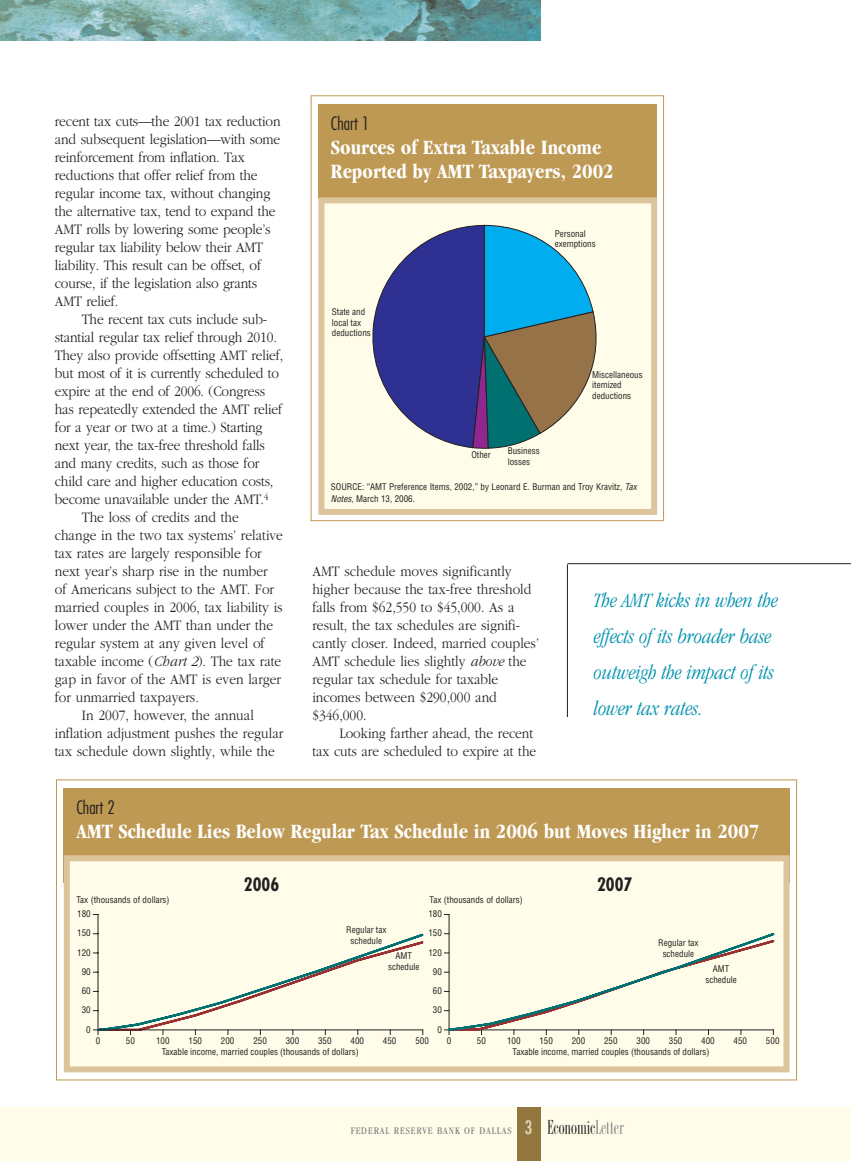
<style>
.page{position:relative;width:851px;height:1161px;background:#fff}
.page>*{position:absolute;margin:0;border:0;box-sizing:border-box;transform-origin:0 0}
.t1{font:700 condensed 21px/24px "Garamond";color:#fff}
.t2{font:italic 300 condensed 21px/36px "Garamond";color:#0091ad}
.t3{font:condensed 21px "AT Torino";color:#231f20}
.t4{font:300 condensed 18px "Futura";color:#231f20}
.t5{font:700 condensed 18px "Futura";color:#231f20}
.t6{font:500 condensed 18px "Futura";color:#e8dbc1}
.t7{font:300 15px/18px "Garamond";letter-spacing:-.005em;color:#231f20;scale:.9 1}
.t8{font:condensed 10.5px "Garamond";letter-spacing:.09em;color:#808285}
.t9{font:condensed 9px/10.8px "Helvetica";color:#231f20}
.s1{font-style:italic}
.s2{color:#808285}
</style>
<div class="page">
<img style="left:0;top:0;width:540px;height:40px">
<div style="left:0;top:1107px;width:850px;height:54px;background:#fffde9"></div>
<div style="left:517px;top:1108px;width:23px;height:53px;background:#92773e"></div>
<div style="left:311px;top:95px;width:353px;height:426px;border:1px solid #be9954"></div>
<div style="left:318px;top:104px;width:339px;height:94px;background:#be9954"></div>
<div style="left:321px;top:200px;width:333px;height:312px;background:#fffde9"></div>
<div style="left:318px;top:197px;width:339px;height:318px;border:6px solid #dcc59c"></div>
<svg style="left:372px;top:225px;width:225px;height:224px"></svg>
<div style="left:64px;top:788px;width:725px;height:94px;background:#be9954"></div>
<div style="left:67px;top:858px;width:719px;height:211px;background:#fffde9"></div>
<div style="left:64px;top:855px;width:725px;height:217px;border:6px solid #dcc59c"></div>
<hr style="left:98px;top:914px;width:1px;height:116px;background:#231f20">
<svg style="left:93px;top:933px;width:330px;height:102px"></svg>
<hr style="left:98px;top:1030px;width:325px;height:1px;background:#231f20">
<hr style="left:448px;top:914px;width:1px;height:116px;background:#231f20">
<svg style="left:444px;top:933px;width:330px;height:102px"></svg>
<hr style="left:567px;top:563px;width:283px;height:1px;background:#231f20">
<hr style="left:567px;top:564px;width:1px;height:153px;background:#231f20">
<p class="t7" style="left:55px;top:113px;width:252px">recent tax cuts—the 2001 tax reduction and subsequent legislation—with some reinforcement from inflation. Tax reductions that offer relief from the regular income tax, without changing the alternative tax, tend to expand the AMT rolls by lowering some people’s regular tax liability below their AMT liability. This result can be offset, of course, if the legislation also grants AMT relief.</p>
<p class="t7" style="left:82px;top:311px;width:207px">The recent tax cuts include sub-</p>
<p class="t7" style="left:55px;top:329px;width:248px">stantial regular tax relief through 2010.</p>
<p class="t7" style="left:55px;top:347px;width:255px">They also provide offsetting AMT relief,</p>
<p class="t7" style="left:55px;top:365px;width:250px">but most of it is currently scheduled to</p>
<p class="t7" style="left:55px;top:383px;width:235px">expire at the end of 2006. (Congress</p>
<p class="t7" style="left:55px;top:401px;width:254px">has repeatedly extended the AMT relief</p>
<p class="t7" style="left:55px;top:419px;width:232px">for a year or two at a time.) Starting</p>
<p class="t7" style="left:55px;top:437px;width:235px">next year, the tax-free threshold falls</p>
<p class="t7" style="left:55px;top:455px;width:229px">and many credits, such as those for</p>
<p class="t7" style="left:55px;top:473px;width:244px">child care and higher education costs,</p>
<p class="t7" style="left:55px;top:491px;width:239px">become unavailable under the AMT.<sup>4</sup></p>
<p class="t7" style="left:82px;top:509px;width:176px">The loss of credits and the</p>
<p class="t7" style="left:55px;top:527px;width:255px">change in the two tax systems’ relative</p>
<p class="t7" style="left:55px;top:545px;width:231px">tax rates are largely responsible for</p>
<p class="t7" style="left:55px;top:563px;width:238px">next year’s sharp rise in the number</p>
<p class="t7" style="left:55px;top:581px;width:245px">of Americans subject to the AMT. For</p>
<p class="t7" style="left:55px;top:599px;width:254px">married couples in 2006, tax liability is</p>
<p class="t7" style="left:55px;top:617px;width:244px">lower under the AMT than under the</p>
<p class="t7" style="left:55px;top:635px;width:234px">regular system at any given level of</p>
<p class="t7" style="left:55px;top:653px;width:253px">taxable income (<span class="s1">Chart 2</span>). The tax rate</p>
<p class="t7" style="left:55px;top:671px;width:253px">gap in favor of the AMT is even larger</p>
<p class="t7" style="left:55px;top:689px;width:161px">for unmarried taxpayers.</p>
<p class="t7" style="left:82px;top:707px;width:192px">In 2007, however, the annual</p>
<p class="t7" style="left:55px;top:725px;width:255px">inflation adjustment pushes the regular</p>
<p class="t7" style="left:55px;top:743px;width:246px">tax schedule down slightly, while the</p>
<p class="t4" style="left:331px;top:116px;width:40px">Chart 1</p>
<h1 class="t1" style="left:331px;top:137px;width:284px">Sources of Extra Taxable Income<br>Reported by AMT Taxpayers, 2002</h1>
<p class="t9" style="left:332px;top:307px;width:40px">State and local tax deductions</p>
<p class="t9" style="left:554px;top:229px;width:42px">Personal exemptions</p>
<p class="t9" style="left:471px;top:450px;width:21px">Other</p>
<p class="t9" style="left:507px;top:446px;width:33px">Business losses</p>
<p class="t9" style="left:592px;top:370px;width:52px">Miscellaneous itemized deductions</p>
<p class="t9" style="left:331px;top:482px;width:309px;line-height:12px">SOURCE: “AMT Preference Items, 2002,” by Leonard E. Burman and Troy Kravitz, <span class="s1">Tax<br>Notes</span>, March 13, 2006.</p>
<p class="t7" style="left:312px;top:564px;width:253px">AMT schedule moves significantly higher because the tax-free threshold falls from $62,550 to $45,000. As a result, the tax schedules are signifi&shy;cantly closer. Indeed, married couples’ AMT schedule lies slightly <span class="s1">above</span> the regular tax schedule for taxable incomes between $290,000 and $346,000.</p>
<p class="t7" style="left:312px;top:726px;width:250px;text-align:right">Looking farther ahead, the recent<br>tax cuts are scheduled to expire at the</p>
<h1 class="t2" style="left:593px;top:584px;width:186px">The AMT kicks in when the effects of its broader base outweigh the impact of its lower tax rates.</h1>
<p class="t4" style="left:76px;top:800px;width:40px">Chart 2</p>
<h1 class="t1" style="left:76px;top:821px;width:684px">AMT Schedule Lies Below Regular Tax Schedule in 2006 but Moves Higher in 2007</h1>
<p class="t5" style="left:244px;top:876px;width:37px">2006</p>
<p class="t5" style="left:597px;top:876px;width:37px">2007</p>
<p class="t9" style="left:76px;top:895px;width:95px">Tax (thousands of dollars)</p>
<p class="t9" style="left:429px;top:895px;width:95px">Tax (thousands of dollars)</p>
<p class="t9" style="left:77px;top:909px;width:15px">180</p>
<p class="t9" style="left:428px;top:909px;width:15px">180</p>
<p class="t9" style="left:77px;top:929px;width:15px">150</p>
<p class="t9" style="left:77px;top:948px;width:15px">120</p>
<p class="t9" style="left:82px;top:967px;width:10px">90</p>
<p class="t9" style="left:346px;top:925px;width:42px;text-align:center">Regular tax schedule</p>
<p class="t9" style="left:388px;top:951px;width:33px;text-align:center">AMT schedule</p>
<p class="t9" style="left:428px;top:929px;width:15px">150</p>
<p class="t9" style="left:428px;top:948px;width:15px">120</p>
<p class="t9" style="left:433px;top:967px;width:10px">90</p>
<p class="t9" style="left:658px;top:938px;width:42px;text-align:center">Regular tax schedule</p>
<p class="t9" style="left:705px;top:964px;width:33px;text-align:center">AMT schedule</p>
<p class="t9" style="left:82px;top:986px;width:10px">60</p>
<p class="t9" style="left:433px;top:986px;width:10px">60</p>
<p class="t9" style="left:82px;top:1005px;width:10px">30</p>
<p class="t9" style="left:433px;top:1005px;width:10px">30</p>
<p class="t9" style="left:86px;top:1025px;width:6px">0</p>
<p class="t9" style="left:437px;top:1025px;width:6px">0</p>
<p class="t9" style="left:96px;top:1036px;width:6px">0</p>
<p class="t9" style="left:126px;top:1036px;width:10px">50</p>
<p class="t9" style="left:156px;top:1036px;width:15px">100</p>
<p class="t9" style="left:188px;top:1036px;width:15px">150</p>
<p class="t9" style="left:221px;top:1036px;width:15px">200</p>
<p class="t9" style="left:253px;top:1036px;width:15px">250</p>
<p class="t9" style="left:286px;top:1036px;width:15px">300</p>
<p class="t9" style="left:318px;top:1036px;width:15px">350</p>
<p class="t9" style="left:350px;top:1036px;width:15px">400</p>
<p class="t9" style="left:383px;top:1036px;width:15px">450</p>
<p class="t9" style="left:415px;top:1036px;width:15px">500</p>
<p class="t9" style="left:162px;top:1047px;width:199px">Taxable income, married couples (thousands of dollars)</p>
<p class="t9" style="left:447px;top:1036px;width:6px">0</p>
<p class="t9" style="left:477px;top:1036px;width:10px">50</p>
<p class="t9" style="left:507px;top:1036px;width:15px">100</p>
<p class="t9" style="left:539px;top:1036px;width:15px">150</p>
<p class="t9" style="left:571px;top:1036px;width:15px">200</p>
<p class="t9" style="left:604px;top:1036px;width:15px">250</p>
<p class="t9" style="left:636px;top:1036px;width:15px">300</p>
<p class="t9" style="left:669px;top:1036px;width:15px">350</p>
<p class="t9" style="left:701px;top:1036px;width:15px">400</p>
<p class="t9" style="left:733px;top:1036px;width:15px">450</p>
<p class="t9" style="left:766px;top:1036px;width:15px">500</p>
<p class="t9" style="left:512px;top:1047px;width:199px">Taxable income, married couples (thousands of dollars)</p>
<p class="t8" style="left:350px;top:1126px;width:162px">FEDERAL RESERVE BANK OF DALLAS</p>
<h1 class="t3" style="left:547px;top:1119px;width:78px">Economic<span class="s2">Letter</span></h1>
<p class="t6" style="left:525px;top:1116px;width:9px">3</p>
</div>
